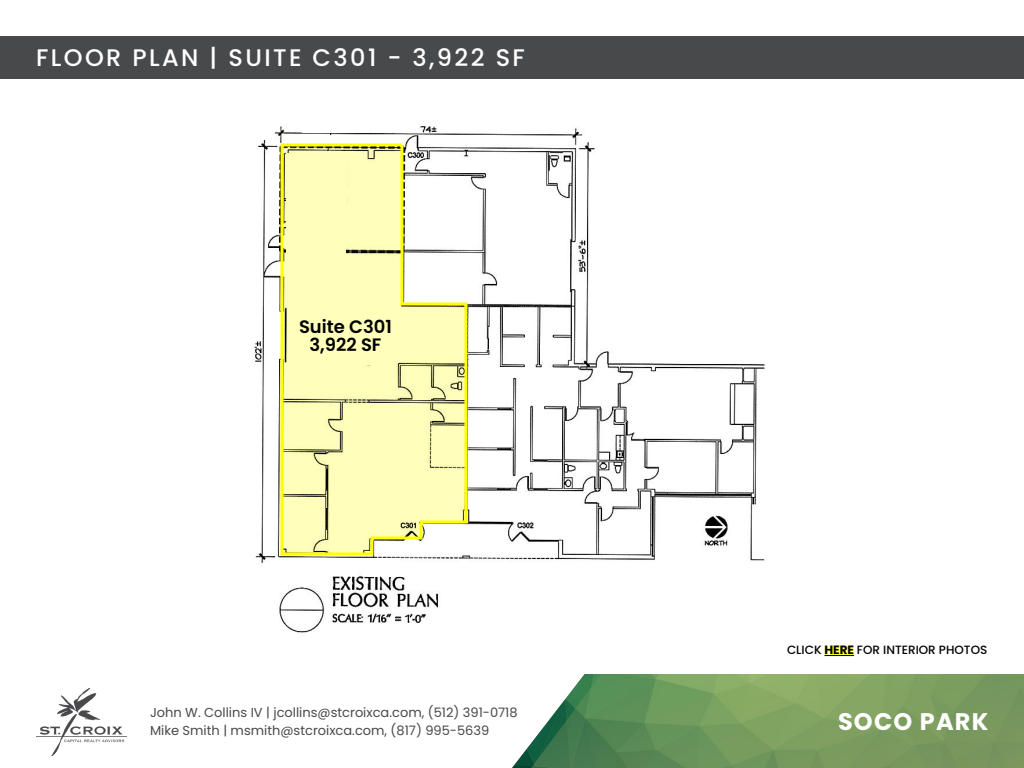
<style>
.page{position:relative;width:1024px;height:768px;background:#fff}
.page>*{position:absolute;margin:0;border:0;box-sizing:border-box;transform-origin:0 0}
.t1{font:500 24px "Poppins";letter-spacing:.1em;color:#fff}
.t2{font:700 24px "Poppins";letter-spacing:.05em;color:#fff}
.t3{font:600 18px "Poppins";color:#000}
.t4{font:13px "Poppins";color:#48494b}
.t5{font:500 12px "Poppins";color:#000}
.s1{font-weight:700;color:#ff0}
</style>
<div class="page">
<img style="left:512px;top:743px;width:19px;height:25px">
<svg style="left:531px;top:674px;width:493px;height:94px;background:#759c62"></svg>
<img style="left:36px;top:689px;width:91px;height:67px">
<div style="left:0;top:36px;width:1024px;height:42px;background:#48494b"></div>
<img style="left:254px;top:126px;width:511px;height:507px">
<div style="left:466px;top:565px;width:372px;height:81px;background:#fff"></div>
<div style="left:302px;top:103px;width:60px;height:29px;background:#fff"></div>
<div style="left:299px;top:135px;width:60px;height:10px;background:#fff"></div>
<svg style="left:279px;top:142px;width:190px;height:415px"></svg>
<hr style="left:824px;top:655px;width:30px;height:1px;background:#000">
<p class="t1" style="left:36px;top:44px;width:491px">FLOOR PLAN | SUITE C301 - 3,922 SF</p>
<p class="t3" style="left:299px;top:316px;width:94px">Suite C301</p>
<p class="t3" style="left:309px;top:334px;width:74px">3,922 SF</p>
<p class="t4" style="left:150px;top:705px;width:369px">John W. Collins IV | jcollins@stcroixca.com, (512) 391-0718</p>
<p class="t4" style="left:150px;top:723px;width:341px">Mike Smith | msmith@stcroixca.com, (817) 995-5639</p>
<p class="t5" style="left:787px;top:643px;width:202px">CLICK <span class="s1">HERE</span> FOR INTERIOR PHOTOS</p>
<p class="t2" style="left:838px;top:708px;width:152px">SOCO PARK</p>
</div>
